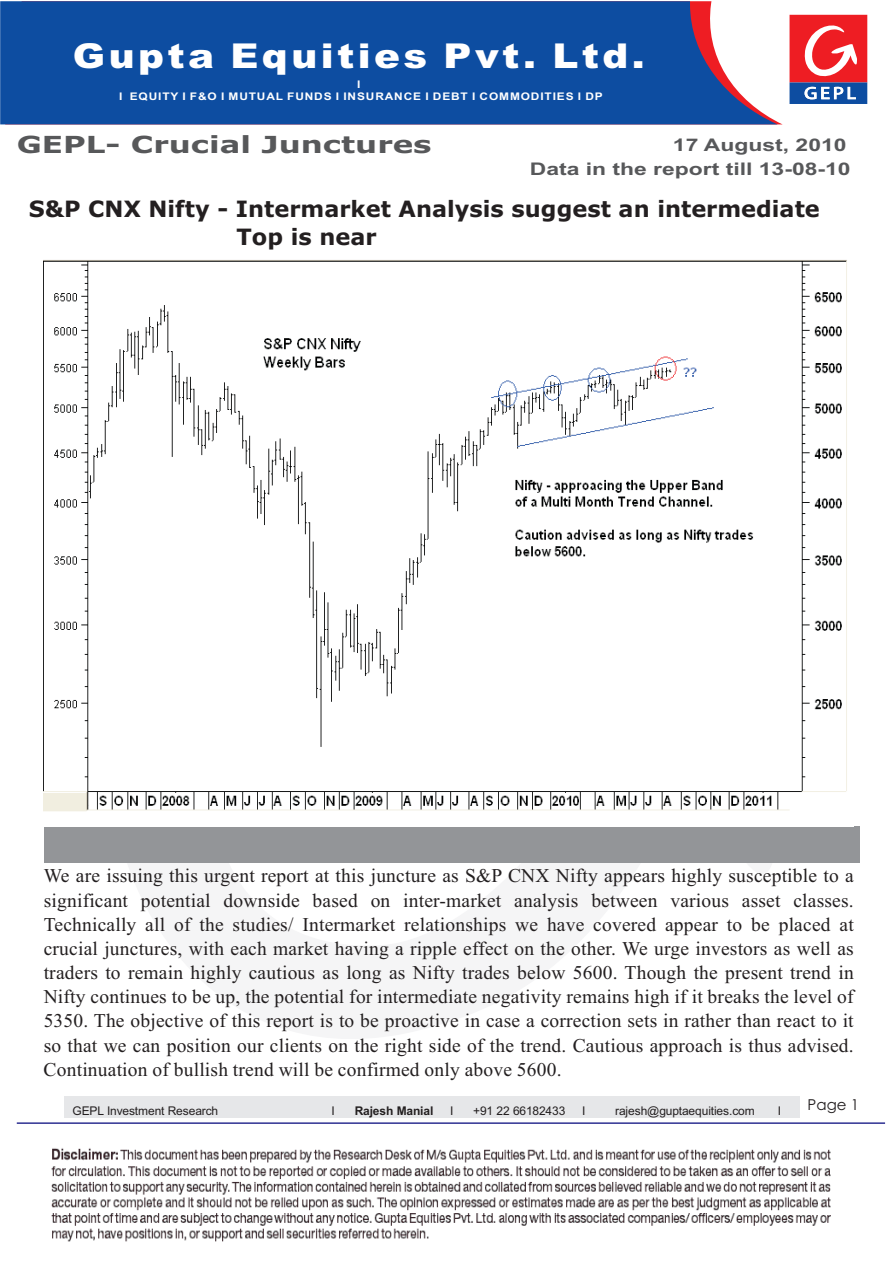
<style>
.page{position:relative;width:893px;height:1263px;background:#fff}
.page>*{position:absolute;margin:0;border:0;box-sizing:border-box;transform-origin:0 0}
.t1{font:900 34.2px "Arial";letter-spacing:.09em;color:#fff;scale:1.13 1}
.t2{font:700 23.55px "Verdana";color:#57585a;scale:1.32 1}
.t3{font:700 22.5px/27.3px "Verdana";color:#231f20}
.t4{font:19.5px/24.2px "Times New Roman";letter-spacing:.01em;color:#231f20;text-align:justify}
.t5{font:700 17.4px "Arial";color:#57585a;scale:1.32 1}
.t6{font:15px "Century Gothic";color:#231f20}
.t7{font:12px "Arial";letter-spacing:-.02em;color:#231f20}
.t8{font:12px "Arial";color:#231f20}
.t9{font:700 12px "Arial";letter-spacing:-.02em;color:#231f20}
.t10{font:700 10.5px/11.7px "Arial";letter-spacing:.075em;color:#fff;text-align:center;scale:1.13 1}
</style>
<div class="page">
<hr style="left:17px;top:1122px;width:868px;height:2px;background:#2e3092">
<svg style="left:0;top:1px;width:778px;height:123px;background:#2057a4"></svg>
<div style="left:789px;top:15px;width:78px;height:67px;background:#ee1d23"></div>
<div style="left:789px;top:82px;width:78px;height:22px;background:#0d4da1"></div>
<svg style="left:804px;top:25px;width:53px;height:52px"></svg>
<svg style="left:805px;top:87px;width:51px;height:12px"></svg>
<img style="left:51px;top:1148px;width:780px;height:94px">
<div style="left:64px;top:1096px;width:736px;height:22px;background:#e6e7e9"></div>
<div style="left:44px;top:826px;width:815px;height:36px;background:#939598"></div>
<img style="left:44px;top:260px;width:803px;height:552px">
<h1 class="t1" style="left:73px;top:43px;width:507px">Gupta Equities Pvt. Ltd.</h1>
<p class="t10" style="left:119px;top:79px;width:430px">I<br>I EQUITY I F&amp;O I MUTUAL FUNDS I INSURANCE I DEBT I COMMODITIES I DP</p>
<p class="t2" style="left:17px;top:135px;width:316px">GEPL- Crucial Junctures</p>
<p class="t5" style="left:673px;top:138px;width:133px">17 August, 2010</p>
<p class="t5" style="left:530px;top:162px;width:244px">Data in the report till 13-08-10</p>
<p class="t3" style="left:237px;top:197px;width:585px;text-indent:-208px">S&amp;P CNX Nifty - Intermarket Analysis suggest an intermediate<br>Top is near</p>
<p class="t4" style="left:44px;top:865px;width:812px">We are issuing this urgent report at this juncture as S&amp;P CNX Nifty appears highly susceptible to a significant potential downside based on inter-market analysis between various asset classes.<br>Technically all of the studies/ Intermarket relationships we have covered appear to be placed at crucial junctures, with each market having a ripple effect on the other. We urge investors as well as traders to remain highly cautious as long as Nifty trades below 5600. Though the present trend in Nifty continues to be up, the potential for intermediate negativity remains high if it breaks the level of 5350. The objective of this report is to be proactive in case a correction sets in rather than react to it so that we can position our clients on the right side of the trend. Cautious approach is thus advised.<br>Continuation of bullish trend will be confirmed only above 5600.</p>
<p class="t7" style="left:72px;top:1106px;width:147px">GEPL Investment Research</p>
<p class="t7" style="left:331px;top:1106px;width:5px">I</p>
<p class="t9" style="left:355px;top:1106px;width:80px">Rajesh Manial</p>
<p class="t7" style="left:450px;top:1106px;width:5px">I</p>
<p class="t7" style="left:473px;top:1106px;width:94px">+91 22 66182433</p>
<p class="t7" style="left:582px;top:1106px;width:5px">I</p>
<p class="t8" style="left:615px;top:1106px;width:141px">rajesh@guptaequities.com</p>
<p class="t7" style="left:778px;top:1106px;width:5px">I</p>
<p class="t6" style="left:808px;top:1098px;width:53px">Page 1</p>
</div>
